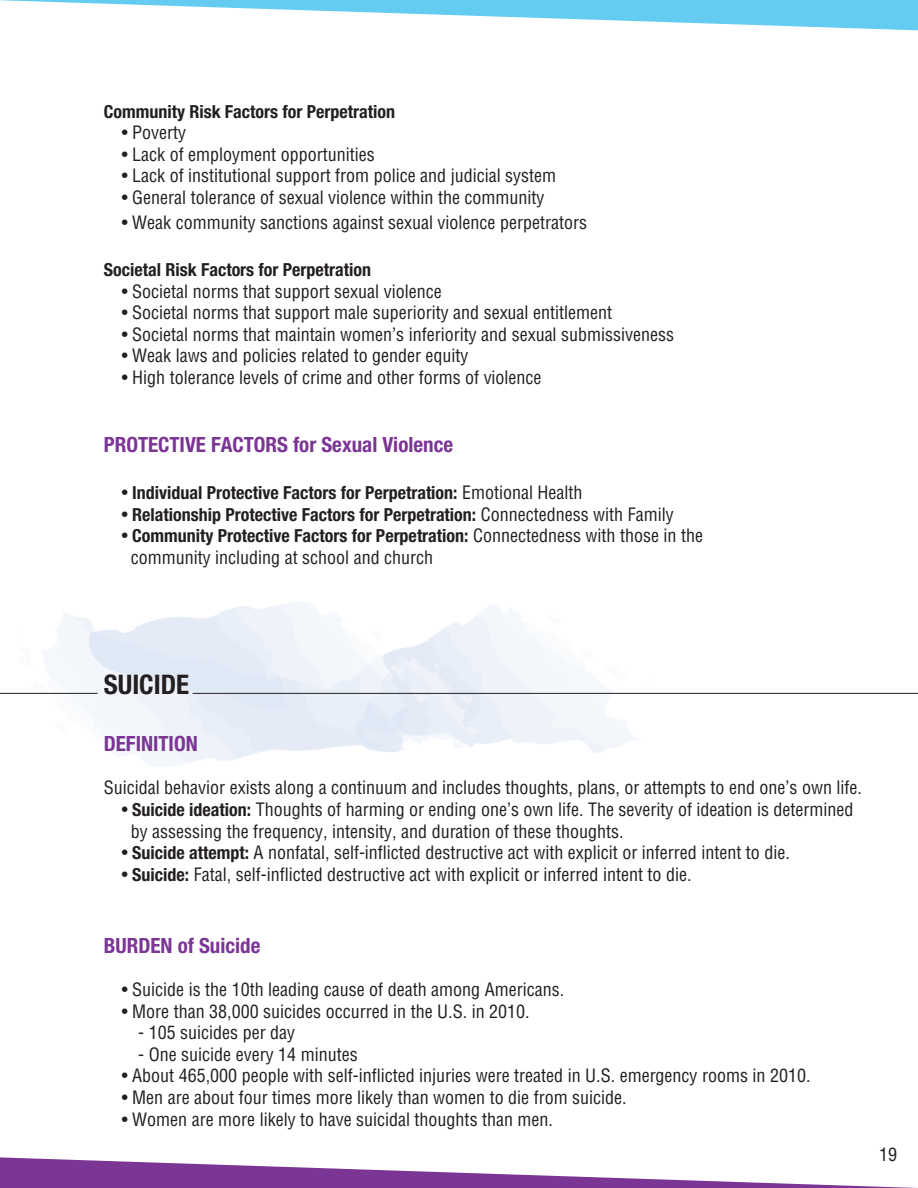
<style>
.page{position:relative;width:918px;height:1188px;background:#fff}
.page>*{position:absolute;margin:0;border:0;box-sizing:border-box;transform-origin:0 0}
.t1{font:700 27px "POP Helv Bold Cond";color:#231f20}
.t2{font:700 21px "POP Helv Bold Cond";color:#7b3595}
.t3{font:condensed 18px/21.6px "POP Helv Cond";color:#231f20}
.t4{font:700 18px "POP Helv Bold Cond";color:#231f20}
.s1{font-family:"POP Helv Cond";font-weight:400;font-stretch:condensed}
.s2{font-family:"POP Helv Bold Cond";font-weight:700;font-stretch:normal}
</style>
<div class="page">
<svg style="left:0;top:1157px;width:917px;height:31px"></svg>
<svg style="left:0;top:0;width:918px;height:31px"></svg>
<hr style="left:0;top:693px;width:98px;height:1px;background:#231f20">
<hr style="left:193px;top:693px;width:725px;height:1px;background:#231f20">
<p class="t4" style="left:104px;top:100px;width:293px">Community Risk Factors for Perpetration</p>
<p class="t3" style="left:122px;top:122px;width:66px">• Poverty</p>
<p class="t3" style="left:122px;top:143px;width:254px">• Lack of employment opportunities</p>
<p class="t3" style="left:122px;top:165px;width:436px">• Lack of institutional support from police and judicial system</p>
<p class="t3" style="left:122px;top:186px;width:424px">• General tolerance of sexual violence within the community</p>
<p class="t3" style="left:122px;top:212px;width:467px">• Weak community sanctions against sexual violence perpetrators</p>
<p class="t4" style="left:104px;top:259px;width:269px">Societal Risk Factors for Perpetration</p>
<p class="t3" style="left:122px;top:280px;width:321px">• Societal norms that support sexual violence</p>
<p class="t3" style="left:122px;top:302px;width:492px">• Societal norms that support male superiority and sexual entitlement</p>
<p class="t3" style="left:122px;top:323px;width:554px">• Societal norms that maintain women’s inferiority and sexual submissiveness</p>
<p class="t3" style="left:122px;top:345px;width:348px">• Weak laws and policies related to gender equity</p>
<p class="t3" style="left:122px;top:366px;width:421px">• High tolerance levels of crime and other forms of violence</p>
<p class="t2" style="left:104px;top:432px;width:351px">PROTECTIVE FACTORS for Sexual Violence</p>
<p class="t4" style="left:122px;top:482px;width:462px"><span class="s1">•</span> Individual Protective Factors for Perpetration: <span class="s1">Emotional Health</span></p>
<p class="t4" style="left:122px;top:504px;width:553px"><span class="s1">•</span> Relationship Protective Factors for Perpetration: <span class="s1">Connectedness with Family</span></p>
<p class="t3" style="left:131px;top:525px;width:574px;text-indent:-9px">• <span class="s2">Community Protective Factors for Perpetration:</span> Connectedness with those in the community including at school and church</p>
<p class="t1" style="left:104px;top:668px;width:87px">SUICIDE</p>
<p class="t2" style="left:104px;top:731px;width:95px">DEFINITION</p>
<p class="t3" style="left:104px;top:777px;width:760px">Suicidal behavior exists along a continuum and includes thoughts, plans, or attempts to end one’s own life.</p>
<p class="t3" style="left:131px;top:798px;width:724px;text-indent:-9px">• <span class="s2">Suicide ideation:</span> Thoughts of harming or ending one’s own life. The severity of ideation is determined by assessing the frequency, intensity, and duration of these thoughts.</p>
<p class="t3" style="left:122px;top:842px;width:670px">• <span class="s2">Suicide attempt:</span> A nonfatal, self-inflicted destructive act with explicit or inferred intent to die.</p>
<p class="t3" style="left:122px;top:863px;width:571px">• <span class="s2">Suicide:</span> Fatal, self-inflicted destructive act with explicit or inferred intent to die.</p>
<p class="t2" style="left:104px;top:933px;width:158px">BURDEN of Suicide</p>
<p class="t3" style="left:122px;top:978px;width:444px">• Suicide is the 10th leading cause of death among Americans.</p>
<p class="t3" style="left:122px;top:1000px;width:409px">• More than 38,000 suicides occurred in the U.S. in 2010.</p>
<p class="t3" style="left:138px;top:1022px;width:158px">- 105 suicides per day</p>
<p class="t3" style="left:138px;top:1043px;width:221px">- One suicide every 14 minutes</p>
<p class="t3" style="left:122px;top:1065px;width:690px">• About 465,000 people with self-inflicted injuries were treated in U.S. emergency rooms in 2010.</p>
<p class="t3" style="left:122px;top:1086px;width:506px">• Men are about four times more likely than women to die from suicide.</p>
<p class="t3" style="left:122px;top:1108px;width:433px">• Women are more likely to have suicidal thoughts than men.</p>
<p class="t3" style="left:879px;top:1143px;width:19px">19</p>
</div>
